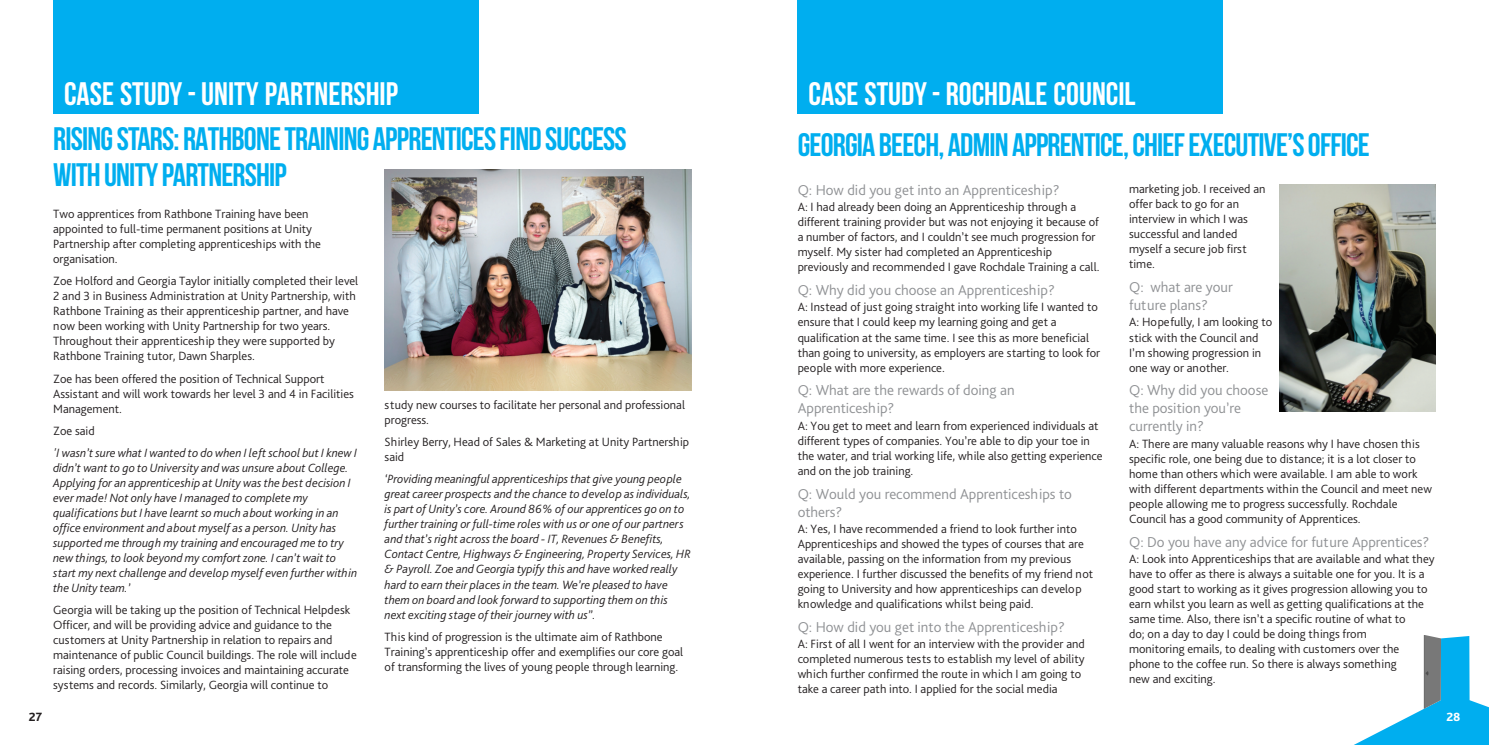
<style>
.page{position:relative;width:1489px;height:745px;background:#fff}
.page>*{position:absolute;margin:0;border:0;box-sizing:border-box;transform-origin:0 0}
.t1{font:700 32.5px/36.2px "Bebas Neue";letter-spacing:-.025em;color:#00aeef}
.t2{font:700 32.5px "Bebas Neue";color:#fff}
.t3{font:300 15px/18px "Bliss Pro";color:#8f9194}
.t4{font:300 12.5px/15px "Bliss Pro";color:#231f20}
.t5{font:italic 300 12.5px/15px "Bliss Pro";color:#231f20}
.t6{font:800 12.5px "Bliss Pro";color:#231f20}
.t7{font:800 12.5px "Bliss Pro";color:#fff}
</style>
<div class="page">
<img style="left:384px;top:170px;width:307px;height:220px">
<div style="left:53px;top:0;width:425px;height:114px;background:#00aeef"></div>
<svg style="left:1356px;top:635px;width:132px;height:109px"></svg>
<img style="left:1279px;top:184px;width:156px;height:227px">
<div style="left:797px;top:0;width:425px;height:114px;background:#00aeef"></div>
<p class="t6" style="left:29px;top:710px;width:15px">27</p>
<h1 class="t2" style="left:64px;top:74px;width:335px">CASE STUDY - UNITY PARTNERSHIP</h1>
<h1 class="t1" style="left:53px;top:121px;width:575px">RISINGSTARS: RATHBONETRAINING APPRENTICESFIND SUCCESS<br>WITHUNITYPARTNERSHIP</h1>
<p class="t4" style="left:53px;top:207px;width:269px">Two apprentices from Rathbone Training have been appointed to full-time permanent positions at Unity Partnership after completing apprenticeships with the organisation.</p>
<p class="t4" style="left:53px;top:274px;width:307px">Zoe Holford and Georgia Taylor initially completed their level 2 and 3 in Business Administration at Unity Partnership, with Rathbone Training as their apprenticeship partner, and have now been working with Unity Partnership for two years.<br>Throughout their apprenticeship they were supported by Rathbone Training tutor, Dawn Sharples.</p>
<p class="t4" style="left:53px;top:371px;width:302px">Zoe has been offered the position of Technical Support<br>Assistant and will work towards her level 3 and 4 in Facilities<br>Management.</p>
<p class="t4" style="left:53px;top:423px;width:43px">Zoe said</p>
<p class="t5" style="left:53px;top:445px;width:305px">'I wasn’t sure what I wanted to do when I left school but I knew I didn’t want to go to University and was unsure about College.<br>Applying for an apprenticeship at Unity was the best decision I ever made! Not only have I managed to complete my qualifications but I have learnt so much about working in an office environment and about myself as a person. Unity has supported me through my training and encouraged me to try new things, to look beyond my comfort zone. I can’t wait to start my next challenge and develop myself even further within the Unity team.’</p>
<p class="t4" style="left:53px;top:602px;width:305px">Georgia will be taking up the position of Technical Helpdesk Officer, and will be providing advice and guidance to the customers at Unity Partnership in relation to repairs and maintenance of public Council buildings. The role will include raising orders, processing invoices and maintaining accurate systems and records. Similarly, Georgia will continue to</p>
<p class="t4" style="left:384px;top:398px;width:302px">study new courses to facilitate her personal and professional progress.</p>
<p class="t4" style="left:384px;top:435px;width:306px">Shirley Berry, Head of Sales &amp; Marketing at Unity Partnership said</p>
<p class="t5" style="left:384px;top:472px;width:308px">‘Providing meaningful apprenticeships that give young people great career prospects and the chance to develop as individuals, is part of Unity’s core. Around 86% of our apprentices go on to further training or full-time roles with us or one of our partners and that’s right across the board - IT, Revenues &amp; Benefits, Contact Centre, Highways &amp; Engineering, Property Services, HR &amp; Payroll. Zoe and Georgia typify this and have worked really hard to earn their places in the team. We’re pleased to have them on board and look forward to supporting them on this next exciting stage of their journey with us”.</p>
<p class="t4" style="left:384px;top:629px;width:300px">This kind of progression is the ultimate aim of Rathbone<br>Training’s apprenticeship offer and exemplifies our core goal of transforming the lives of young people through learning.</p>
<h1 class="t2" style="left:808px;top:74px;width:328px">CASE STUDY- ROCHDALE COUNCIL</h1>
<h1 class="t1" style="left:797px;top:126px;width:573px">GEORGIA BEECH, ADMINAPPRENTICE,CHIEFEXECUTIVE’SOFFICE</h1>
<p class="t3" style="left:797px;top:182px;width:263px">Q: How did you get into an Apprenticeship?</p>
<p class="t4" style="left:797px;top:200px;width:303px">A: I had already been doing an Apprenticeship through a different training provider but was not enjoying it because of a number of factors, and I couldn’t see much progression for myself. My sister had completed an Apprenticeship previously and recommended I gave Rochdale Training a call.</p>
<p class="t3" style="left:797px;top:282px;width:259px">Q: Why did you choose an Apprenticeship?</p>
<p class="t4" style="left:797px;top:300px;width:304px">A: Instead of just going straight into working life I wanted to ensure that I could keep my learning going and get a qualification at the same time. I see this as more beneficial than going to university, as employers are starting to look for people with more experience.</p>
<p class="t3" style="left:797px;top:382px;width:218px">Q: What are the rewards of doing an<br>Apprenticeship?</p>
<p class="t4" style="left:797px;top:418px;width:306px">A: You get to meet and learn from experienced individuals at different types of companies. You’re able to dip your toe in the water, and trial working life, while also getting experience and on the job training.</p>
<p class="t3" style="left:797px;top:485px;width:276px">Q: Would you recommend Apprenticeships to others?</p>
<p class="t4" style="left:797px;top:521px;width:297px">A: Yes, I have recommended a friend to look further into Apprenticeships and showed the types of courses that are available, passing on the information from my previous experience. I further discussed the benefits of my friend not going to University and how apprenticeships can develop knowledge and qualifications whilst being paid.</p>
<p class="t3" style="left:797px;top:618px;width:269px">Q: How did you get into the Apprenticeship?</p>
<p class="t4" style="left:797px;top:636px;width:289px">A: First of all I went for an interview with the provider and completed numerous tests to establish my level of ability which further confirmed the route in which I am going to take a career path into. I applied for the social media</p>
<p class="t4" style="left:1129px;top:182px;width:138px">marketing job. I received an offer back to go for an interview in which I was successful and landed myself a secure job first time.</p>
<p class="t3" style="left:1129px;top:279px;width:105px">Q: what are your future plans?</p>
<p class="t4" style="left:1129px;top:315px;width:144px">A: Hopefully, I am looking to stick with the Council and<br>I’m showing progression in one way or another.</p>
<p class="t3" style="left:1129px;top:382px;width:141px">Q: Why did you choose the position you’re currently in?</p>
<p class="t4" style="left:1129px;top:436px;width:304px">A: There are many valuable reasons why I have chosen this specific role, one being due to distance; it is a lot closer to home than others which were available. I am able to work with different departments within the Council and meet new people allowing me to progress successfully. Rochdale Council has a good community of Apprentices.</p>
<p class="t3" style="left:1129px;top:533px;width:302px">Q: Do you have any advice for future Apprentices?</p>
<p class="t4" style="left:1129px;top:551px;width:307px">A: Look into Apprenticeships that are available and what they have to offer as there is always a suitable one for you. It is a good start to working as it gives progression allowing you to earn whilst you learn as well as getting qualifications at the same time. Also, there isn’t a specific routine of what to<br>do; on a day to day I could be doing things from<br>monitoring emails, to dealing with customers over the<br>phone to the coffee run. So there is always something<br>new and exciting.</p>
<p class="t7" style="left:1446px;top:710px;width:16px">28</p>
</div>
